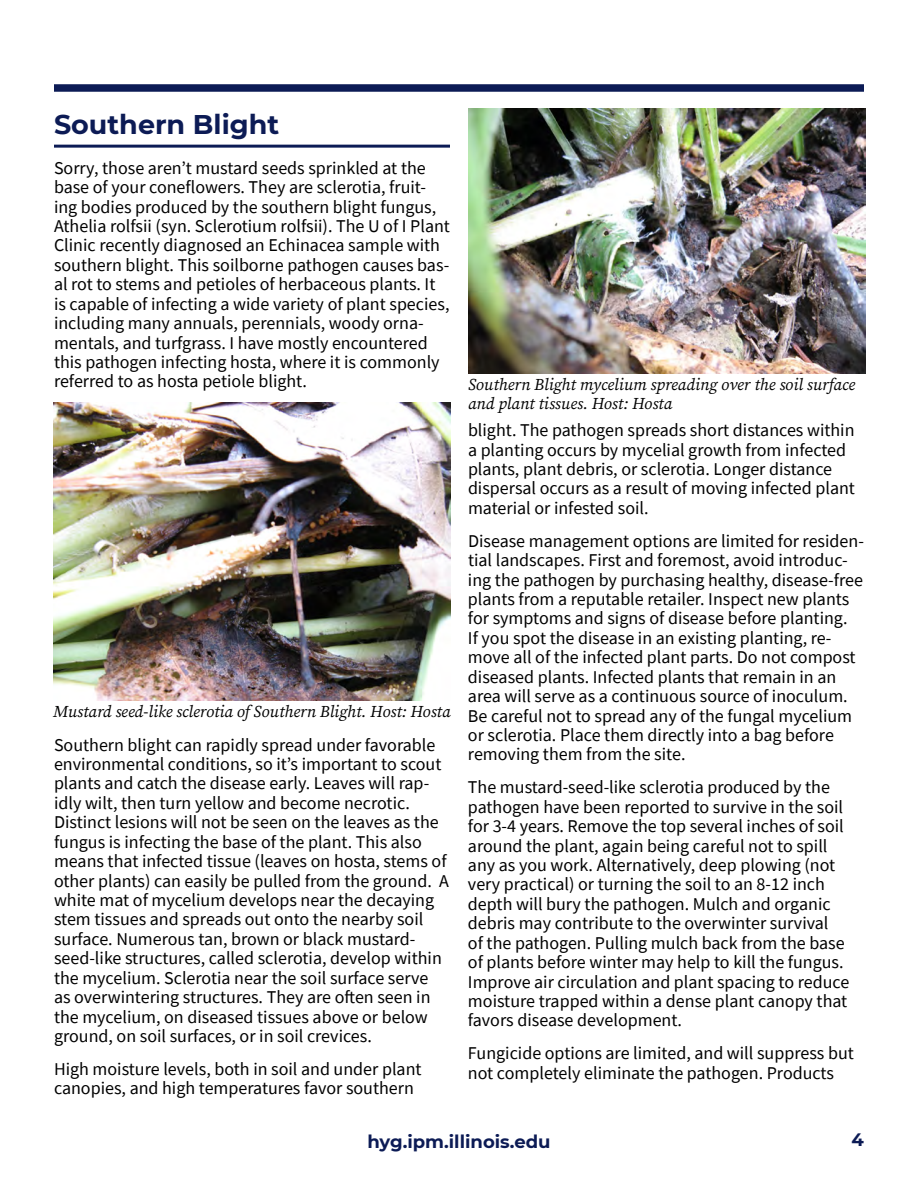
<style>
.page{position:relative;width:918px;height:1188px;background:#fff}
.page>*{position:absolute;margin:0;border:0;box-sizing:border-box;transform-origin:0 0}
.t1{font:700 27px "Montserrat";color:#0c1b55}
.t2{font:18px/19.4px "Source Sans Pro";color:#000}
.t3{font:700 18px "Montserrat";color:#0c1b55}
.t4{font:italic 16.5px/19.5px "Source Serif Pro";color:#000}
</style>
<div class="page">
<div style="left:54px;top:84px;width:810px;height:8px;background:#0c1b55"></div>
<hr style="left:54px;top:145px;width:396px;height:3px;background:#0c1b55">
<img style="left:53px;top:402px;width:398px;height:298px">
<img style="left:468px;top:108px;width:397px;height:266px">
<h1 class="t1" style="left:54px;top:105px;width:227px">Southern Blight</h1>
<p class="t2" style="left:54px;top:158px;width:398px">Sorry, those aren’t mustard seeds sprinkled at the base of your coneflowers. They are sclerotia, fruit&shy;ing bodies produced by the southern blight fungus, Athelia rolfsii (syn. Sclerotium rolfsii). The U of I Plant Clinic recently diagnosed an Echinacea sample with southern blight. This soilborne pathogen causes bas&shy;al rot to stems and petioles of herbaceous plants. It is capable of infecting a wide variety of plant species, including many annuals, perennials, woody orna&shy;mentals, and turfgrass. I have mostly encountered this pathogen infecting hosta, where it is commonly referred to as hosta petiole blight.</p>
<p class="t4" style="left:53px;top:701px;width:399px">Mustard seed-like sclerotia of Southern Blight. Host: Hosta</p>
<p class="t2" style="left:54px;top:735px;width:396px">Southern blight can rapidly spread under favorable environmental conditions, so it’s important to scout plants and catch the disease early. Leaves will rap&shy;idly wilt, then turn yellow and become necrotic.<br>Distinct lesions will not be seen on the leaves as the fungus is infecting the base of the plant. This also means that infected tissue (leaves on hosta, stems of other plants) can easily be pulled from the ground. A white mat of mycelium develops near the decaying stem tissues and spreads out onto the nearby soil surface. Numerous tan, brown or black mustard&shy;seed-like structures, called sclerotia, develop within the mycelium. Sclerotia near the soil surface serve as overwintering structures. They are often seen in the mycelium, on diseased tissues above or below ground, on soil surfaces, or in soil crevices.</p>
<p class="t2" style="left:54px;top:1059px;width:369px">High moisture levels, both in soil and under plant canopies, and high temperatures favor southern</p>
<p class="t4" style="left:468px;top:374px;width:389px">Southern Blight mycelium spreading over the soil surface and plant tissues. Host: Hosta</p>
<p class="t2" style="left:468px;top:420px;width:389px">blight. The pathogen spreads short distances within a planting occurs by mycelial growth from infected plants, plant debris, or sclerotia. Longer distance dispersal occurs as a result of moving infected plant material or infested soil.</p>
<p class="t2" style="left:468px;top:531px;width:397px">Disease management options are limited for residen&shy;tial landscapes. First and foremost, avoid introduc&shy;ing the pathogen by purchasing healthy, disease-free plants from a reputable retailer. Inspect new plants for symptoms and signs of disease before planting.<br>If you spot the disease in an existing planting, re&shy;move all of the infected plant parts. Do not compost diseased plants. Infected plants that remain in an area will serve as a continuous source of inoculum.<br>Be careful not to spread any of the fungal mycelium or sclerotia. Place them directly into a bag before removing them from the site.</p>
<p class="t2" style="left:468px;top:778px;width:383px">The mustard-seed-like sclerotia produced by the pathogen have been reported to survive in the soil for 3-4 years. Remove the top several inches of soil around the plant, again being careful not to spill any as you work. Alternatively, deep plowing (not very practical) or turning the soil to an 8-12 inch depth will bury the pathogen. Mulch and organic debris may contribute to the overwinter survival<br>of the pathogen. Pulling mulch back from the base of plants before winter may help to kill the fungus.<br>Improve air circulation and plant spacing to reduce moisture trapped within a dense plant canopy that favors disease development.</p>
<p class="t2" style="left:468px;top:1044px;width:387px">Fungicide options are limited, and will suppress but not completely eliminate the pathogen. Products</p>
<p class="t3" style="left:367px;top:1128px;width:185px">hyg.ipm.illinois.edu</p>
<p class="t3" style="left:852px;top:1126px;width:14px">4</p>
</div>
